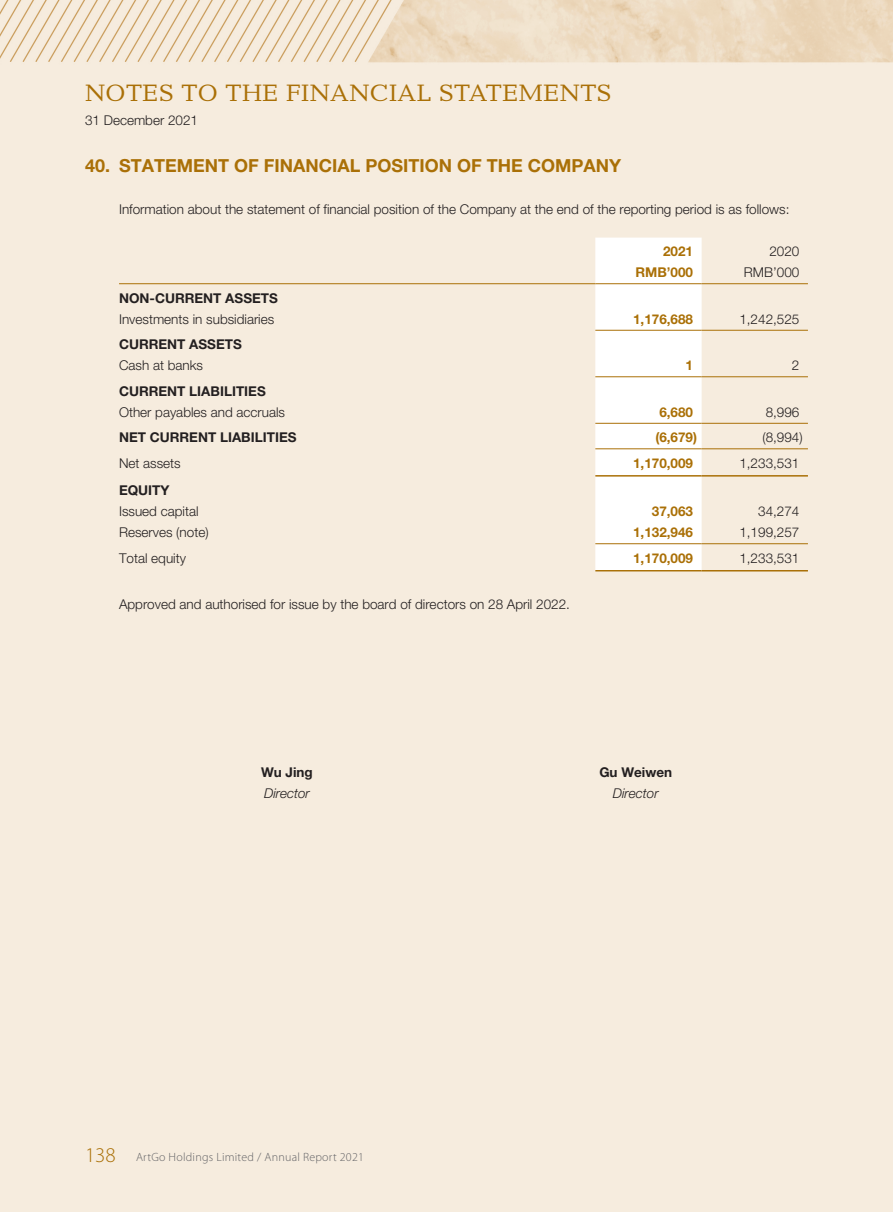
<style>
.page{position:relative;width:893px;height:1212px;background:#f6ecde}
.page>*{position:absolute;margin:0;border:0;box-sizing:border-box;transform-origin:0 0}
.t1{font:24px "Candida Std";letter-spacing:.02em;color:#aa7007}
._01_H1{font:700 18px "Helvetica Neue LT Std";color:#aa7007}
._00_txt{font:300 13.5px "Helvetica Neue LT Std";color:#231f20}
._50_Table_txt{font:300 13.5px "Helvetica Neue LT Std";color:#231f20}
._50_Table_txt-2{font:700 13.5px "Helvetica Neue LT Std";color:#231f20}
._50_Table_txt-3{font:700 13.5px "Helvetica Neue LT Std";color:#aa7007}
._50_Table_txt-4{font:italic 300 13.5px "Helvetica Neue LT Std";color:#231f20}
.t2{font:300 12px "Myriad Pro";letter-spacing:.02em;color:#636366}
.s1{font-size:21px;color:#aa7007}
</style>
<div class="page">
<svg style="left:595px;top:238px;width:107px;height:332px"></svg>
<hr style="left:119px;top:283px;width:476px;height:1px;background:#aa7007">
<hr style="left:595px;top:283px;width:107px;height:1px;background:#aa7007">
<hr style="left:702px;top:283px;width:106px;height:1px;background:#aa7007">
<hr style="left:595px;top:330px;width:107px;height:1px;background:#aa7007">
<hr style="left:702px;top:330px;width:106px;height:1px;background:#aa7007">
<hr style="left:595px;top:376px;width:107px;height:1px;background:#aa7007">
<hr style="left:702px;top:376px;width:106px;height:1px;background:#aa7007">
<hr style="left:595px;top:423px;width:107px;height:1px;background:#aa7007">
<hr style="left:702px;top:423px;width:106px;height:1px;background:#aa7007">
<hr style="left:595px;top:448px;width:107px;height:1px;background:#aa7007">
<hr style="left:702px;top:448px;width:106px;height:1px;background:#aa7007">
<hr style="left:595px;top:475px;width:107px;height:2px;background:#aa7007">
<hr style="left:702px;top:475px;width:106px;height:2px;background:#aa7007">
<hr style="left:595px;top:543px;width:107px;height:1px;background:#aa7007">
<hr style="left:702px;top:543px;width:106px;height:1px;background:#aa7007">
<hr style="left:595px;top:570px;width:107px;height:1px;background:#aa7007">
<hr style="left:702px;top:570px;width:106px;height:1px;background:#aa7007">
<h1 class="t1" style="left:85px;top:79px;width:528px">NOTES TO THE FINANCIAL STATEMENTS</h1>
<p class="_00_txt" style="left:85px;top:112px;width:115px">31 December 2021</p>
<p class="_01_H1" style="left:85px;top:155px;width:538px">40. STATEMENT OF FINANCIAL POSITION OF THE COMPANY</p>
<p class="_00_txt" style="left:119px;top:201px;width:672px">Information about the statement of financial position of the Company at the end of the reporting period is as follows:</p>
<p class="_50_Table_txt-3" style="left:663px;top:243px;width:32px">2021</p>
<p class="_50_Table_txt" style="left:769px;top:243px;width:32px">2020</p>
<p class="_50_Table_txt-3" style="left:635px;top:264px;width:59px">RMB’000</p>
<p class="_50_Table_txt" style="left:744px;top:264px;width:57px">RMB’000</p>
<p class="_50_Table_txt-2" style="left:119px;top:290px;width:160px">NON-CURRENT ASSETS</p>
<p class="_50_Table_txt" style="left:119px;top:311px;width:157px">Investments in subsidiaries</p>
<p class="_50_Table_txt-3" style="left:633px;top:311px;width:62px">1,176,688</p>
<p class="_50_Table_txt" style="left:739px;top:311px;width:62px">1,242,525</p>
<p class="_50_Table_txt-2" style="left:119px;top:336px;width:124px">CURRENT ASSETS</p>
<p class="_50_Table_txt" style="left:119px;top:357px;width:86px">Cash at banks</p>
<p class="_50_Table_txt-3" style="left:686px;top:357px;width:9px">1</p>
<p class="_50_Table_txt" style="left:792px;top:357px;width:9px">2</p>
<p class="_50_Table_txt-2" style="left:119px;top:383px;width:148px">CURRENT LIABILITIES</p>
<p class="_50_Table_txt" style="left:119px;top:404px;width:168px">Other payables and accruals</p>
<p class="_50_Table_txt-3" style="left:659px;top:404px;width:35px">6,680</p>
<p class="_50_Table_txt" style="left:766px;top:404px;width:35px">8,996</p>
<p class="_50_Table_txt-2" style="left:119px;top:429px;width:179px">NET CURRENT LIABILITIES</p>
<p class="_50_Table_txt-3" style="left:655px;top:429px;width:43px">(6,679)</p>
<p class="_50_Table_txt" style="left:762px;top:429px;width:42px">(8,994)</p>
<p class="_50_Table_txt" style="left:119px;top:455px;width:63px">Net assets</p>
<p class="_50_Table_txt-3" style="left:633px;top:455px;width:62px">1,170,009</p>
<p class="_50_Table_txt" style="left:739px;top:455px;width:62px">1,233,531</p>
<p class="_50_Table_txt-2" style="left:119px;top:482px;width:52px">EQUITY</p>
<p class="_50_Table_txt" style="left:119px;top:503px;width:81px">Issued capital</p>
<p class="_50_Table_txt-3" style="left:652px;top:503px;width:43px">37,063</p>
<p class="_50_Table_txt" style="left:758px;top:503px;width:43px">34,274</p>
<p class="_50_Table_txt" style="left:119px;top:524px;width:91px">Reserves (note)</p>
<p class="_50_Table_txt-3" style="left:633px;top:524px;width:62px">1,132,946</p>
<p class="_50_Table_txt" style="left:739px;top:524px;width:62px">1,199,257</p>
<p class="_50_Table_txt" style="left:119px;top:550px;width:69px">Total equity</p>
<p class="_50_Table_txt-3" style="left:633px;top:550px;width:62px">1,170,009</p>
<p class="_50_Table_txt" style="left:739px;top:550px;width:62px">1,233,531</p>
<p class="_00_txt" style="left:119px;top:596px;width:452px">Approved and authorised for issue by the board of directors on 28 April 2022.</p>
<p class="_50_Table_txt-2" style="left:261px;top:764px;width:53px">Wu Jing</p>
<p class="_50_Table_txt-2" style="left:599px;top:764px;width:74px">Gu Weiwen</p>
<p class="_50_Table_txt-4" style="left:264px;top:785px;width:47px">Director</p>
<p class="_50_Table_txt-4" style="left:613px;top:785px;width:47px">Director</p>
<p class="t2" style="left:85px;top:1150px;width:280px"><span class="s1">138</span> ArtGo Holdings Limited / Annual Report 2021</p>
</div>
